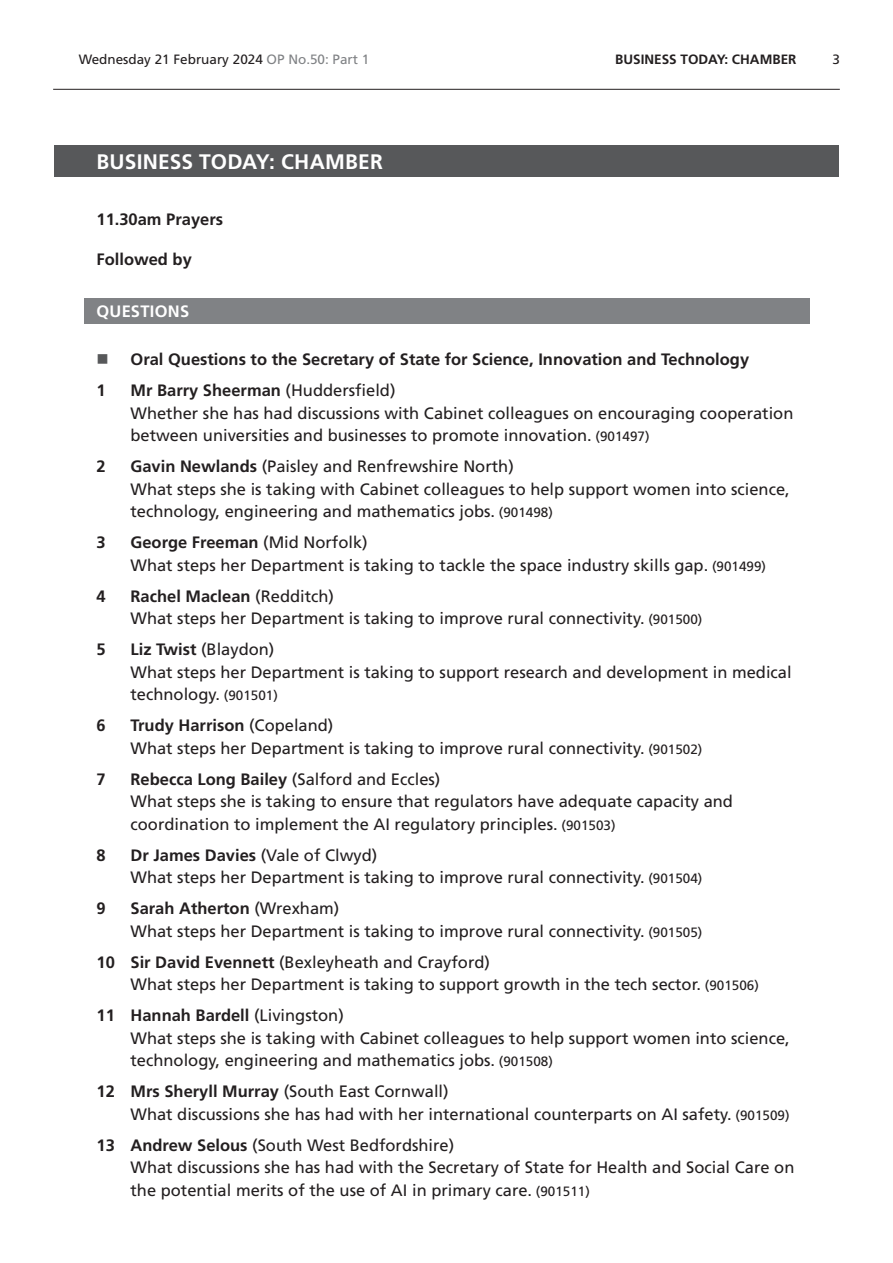
<style>
.page{position:relative;width:893px;height:1263px;background:#fff}
.page>*{position:absolute;margin:0;border:0;box-sizing:border-box;transform-origin:0 0}
.Heading1Grey{font:700 21px "Frutiger LT Std";letter-spacing:.01em;color:#fff}
.t1{font:16.5px/22.5px "Frutiger LT Std";color:#231f20}
.BoldTimingHeading{font:700 16.5px "Frutiger LT Std";color:#231f20}
.Heading2Grey{font:700 16.5px "Frutiger LT Std";letter-spacing:.015em;color:#fff}
.t2{font:13.5px "Frutiger LT Std";color:#231f20}
.t3{font:700 13.5px "Frutiger LT Std";color:#231f20}
.s1{color:#808285}
.s2{font-weight:700}
.s3{font-size:13.5px}
</style>
<div class="page">
<hr style="left:53px;top:89px;width:787px;height:1px;background:#231f20">
<div style="left:54px;top:146px;width:785px;height:31px;background:#57585a"></div>
<div style="left:84px;top:298px;width:725px;height:25px;background:#808285"></div>
<p class="t2" style="left:79px;top:52px;width:292px">Wednesday 21 February 2024 <span class="s1">OP No.50: Part 1</span></p>
<p class="t3" style="left:615px;top:52px;width:17px">Business</p>
<p class="t3" style="left:680px;top:52px;width:18px">Today</p>
<p class="t3" style="left:724px;top:52px;width:26px">: Chamber</p>
<p class="t2" style="left:832px;top:52px;width:9px">3</p>
<h2 class="Heading1Grey" style="left:97px;top:149px;width:288px">BUSINESS TODAY: CHAMBER</h2>
<p class="BoldTimingHeading" style="left:97px;top:210px;width:128px">11.30am Prayers</p>
<p class="BoldTimingHeading" style="left:97px;top:249px;width:97px">Followed by</p>
<h2 class="Heading2Grey" style="left:97px;top:302px;width:94px">QUESTIONS</h2>
<p class="BoldTimingHeading" style="left:131px;top:350px;width:620px">Oral Questions to the Secretary of State for Science, Innovation and Technology</p>
<p class="BoldTimingHeading" style="left:97px;top:381px;width:11px">1</p>
<p class="t1" style="left:131px;top:379px;width:664px"><span class="s2">Mr Barry Sheerman</span> (Huddersfield)<br>Whether she has had discussions with Cabinet colleagues on encouraging cooperation between universities and businesses to promote innovation. <span class="s3">(901497)</span></p>
<p class="BoldTimingHeading" style="left:97px;top:457px;width:11px">2</p>
<p class="t1" style="left:131px;top:455px;width:661px"><span class="s2">Gavin Newlands</span> (Paisley and Renfrewshire North)<br>What steps she is taking with Cabinet colleagues to help support women into science, technology, engineering and mathematics jobs. <span class="s3">(901498)</span></p>
<p class="BoldTimingHeading" style="left:97px;top:533px;width:11px">3</p>
<p class="t1" style="left:131px;top:531px;width:637px"><span class="s2">George Freeman</span> (Mid Norfolk)<br>What steps her Department is taking to tackle the space industry skills gap. <span class="s3">(901499)</span></p>
<p class="BoldTimingHeading" style="left:97px;top:586px;width:11px">4</p>
<p class="t1" style="left:131px;top:585px;width:573px"><span class="s2">Rachel Maclean</span> (Redditch)<br>What steps her Department is taking to improve rural connectivity. <span class="s3">(901500)</span></p>
<p class="BoldTimingHeading" style="left:97px;top:640px;width:11px">5</p>
<p class="t1" style="left:131px;top:638px;width:663px"><span class="s2">Liz Twist</span> (Blaydon)<br>What steps her Department is taking to support research and development in medical technology. <span class="s3">(901501)</span></p>
<p class="BoldTimingHeading" style="left:97px;top:716px;width:11px">6</p>
<p class="t1" style="left:131px;top:714px;width:573px"><span class="s2">Trudy Harrison</span> (Copeland)<br>What steps her Department is taking to improve rural connectivity. <span class="s3">(901502)</span></p>
<p class="BoldTimingHeading" style="left:97px;top:769px;width:11px">7</p>
<p class="t1" style="left:131px;top:768px;width:604px"><span class="s2">Rebecca Long Bailey</span> (Salford and Eccles)<br>What steps she is taking to ensure that regulators have adequate capacity and coordination to implement the AI regulatory principles. <span class="s3">(901503)</span></p>
<p class="BoldTimingHeading" style="left:97px;top:845px;width:11px">8</p>
<p class="t1" style="left:131px;top:844px;width:573px"><span class="s2">Dr James Davies</span> (Vale of Clwyd)<br>What steps her Department is taking to improve rural connectivity. <span class="s3">(901504)</span></p>
<p class="BoldTimingHeading" style="left:97px;top:899px;width:11px">9</p>
<p class="t1" style="left:131px;top:897px;width:573px"><span class="s2">Sarah Atherton</span> (Wrexham)<br>What steps her Department is taking to improve rural connectivity. <span class="s3">(901505)</span></p>
<p class="t1" style="left:131px;top:951px;width:630px;text-indent:-34px"><span class="s2">10 Sir David Evennett</span> (Bexleyheath and Crayford)<br>What steps her Department is taking to support growth in the tech sector. <span class="s3">(901506)</span></p>
<p class="t1" style="left:131px;top:1004px;width:661px;text-indent:-34px"><span class="s2">11 Hannah Bardell</span> (Livingston)<br>What steps she is taking with Cabinet colleagues to help support women into science, technology, engineering and mathematics jobs. <span class="s3">(901508)</span></p>
<p class="t1" style="left:131px;top:1080px;width:660px;text-indent:-34px"><span class="s2">12 Mrs Sheryll Murray</span> (South East Cornwall)<br>What discussions she has had with her international counterparts on AI safety. <span class="s3">(901509)</span></p>
<p class="t1" style="left:131px;top:1134px;width:665px;text-indent:-34px"><span class="s2">13 Andrew Selous</span> (South West Bedfordshire)<br>What discussions she has had with the Secretary of State for Health and Social Care on the potential merits of the use of AI in primary care. <span class="s3">(901511)</span></p>
</div>
